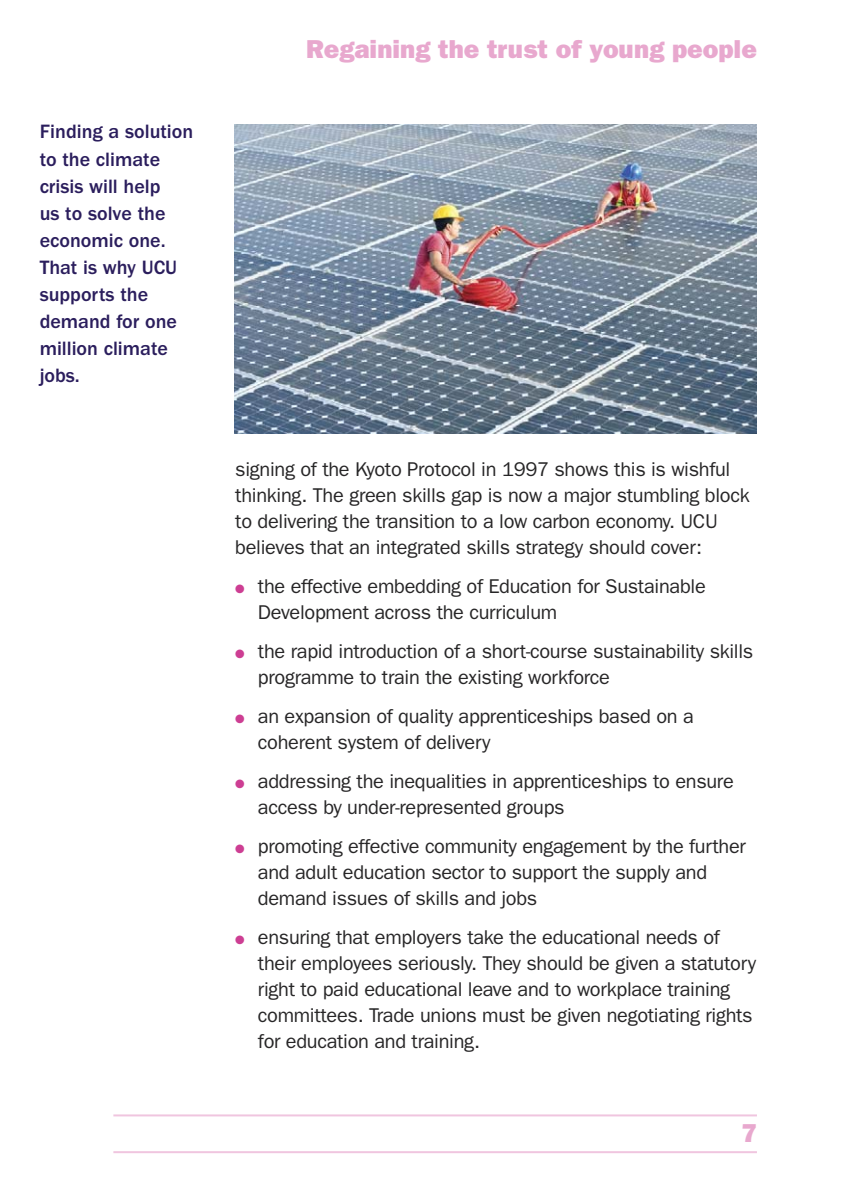
<style>
.page{position:relative;width:842px;height:1191px;background:#fff}
.page>*{position:absolute;margin:0;border:0;box-sizing:border-box;transform-origin:0 0}
.t1{font:800 26px "Franklin Gothic";color:#e8a8ce}
.t2{font:20px/26px "Franklin Gothic";letter-spacing:-.015em;color:#272627}
.t3{font:500 20px/27px "Franklin Gothic";color:#2b1e5d}
.s1{color:#cd3e93}
</style>
<div class="page">
<hr style="left:113px;top:1114px;width:644px;height:2px;background:#f0c5df">
<hr style="left:113px;top:1151px;width:644px;height:2px;background:#f0c5df">
<img style="left:234px;top:125px;width:523px;height:309px">
<p class="t3" style="left:40px;top:120px;width:155px">Finding a solution to the climate crisis will help<br>us to solve the economic one.<br>That is why UCU supports the demand for one million climate jobs.</p>
<h1 class="t1" style="left:306px;top:40px;width:452px">Regaining the trust of young people</h1>
<p class="t2" style="left:235px;top:457px;width:516px">signing of the Kyoto Protocol in 1997 shows this is wishful thinking. The green skills gap is now a major stumbling block to delivering the transition to a low carbon economy. UCU believes that an integrated skills strategy should cover:</p>
<p class="t2" style="left:258px;top:574px;width:449px;text-indent:-23px"><span class="s1">●</span> the effective embedding of Education for Sustainable<br>Development across the curriculum</p>
<p class="t2" style="left:258px;top:639px;width:497px;text-indent:-23px"><span class="s1">●</span> the rapid introduction of a short-course sustainability skills programme to train the existing workforce</p>
<p class="t2" style="left:258px;top:704px;width:437px;text-indent:-23px"><span class="s1">●</span> an expansion of quality apprenticeships based on a coherent system of delivery</p>
<p class="t2" style="left:258px;top:769px;width:477px;text-indent:-23px"><span class="s1">●</span> addressing the inequalities in apprenticeships to ensure access by under-represented groups</p>
<p class="t2" style="left:258px;top:834px;width:489px;text-indent:-23px"><span class="s1">●</span> promoting effective community engagement by the further and adult education sector to support the supply and demand issues of skills and jobs</p>
<p class="t2" style="left:258px;top:925px;width:500px;text-indent:-23px"><span class="s1">●</span> ensuring that employers take the educational needs of their employees seriously. They should be given a statutory right to paid educational leave and to workplace training committees. Trade unions must be given negotiating rights for education and training.</p>
<h1 class="t1" style="left:741px;top:1124px;width:17px">7</h1>
</div>
